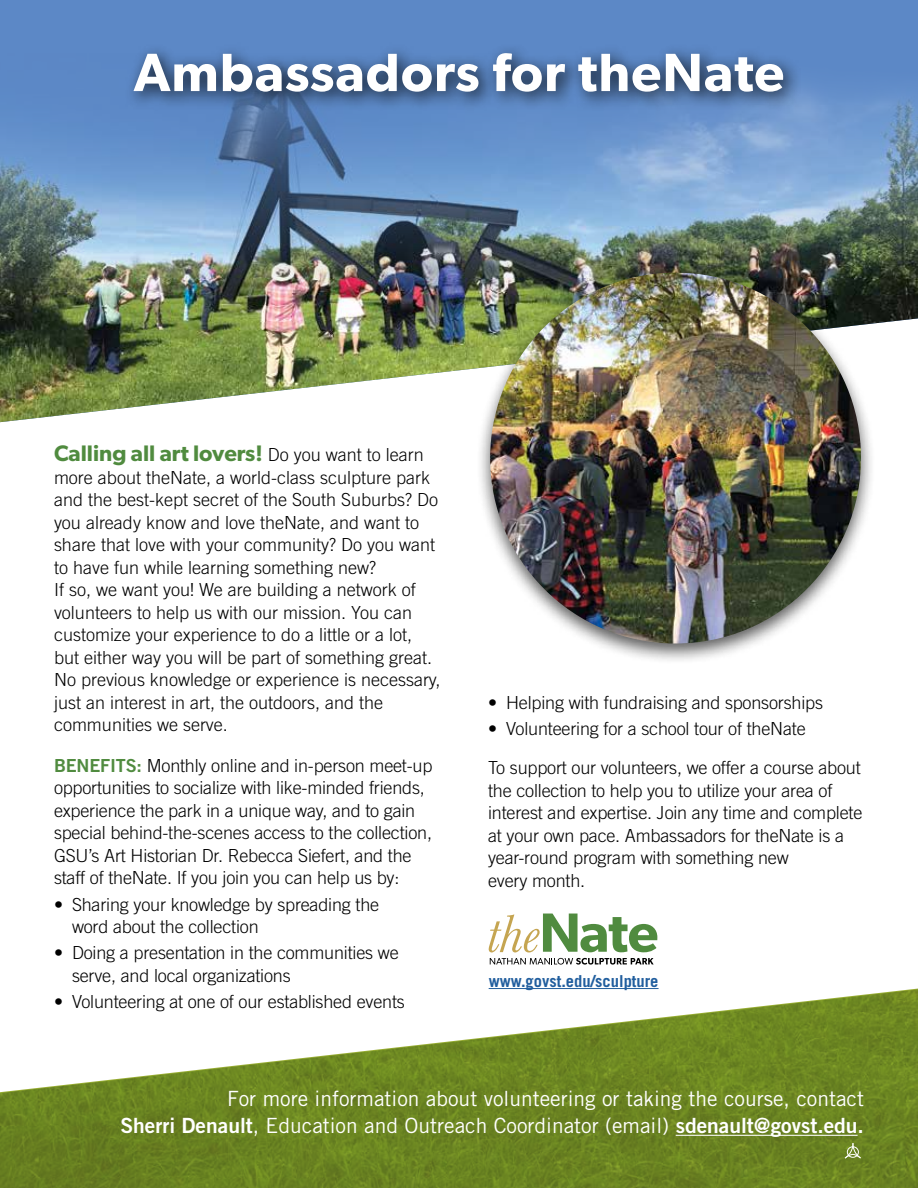
<style>
.page{position:relative;width:918px;height:1188px;background:#fff}
.page>*{position:absolute;margin:0;border:0;box-sizing:border-box;transform-origin:0 0}
.t1{font:600 54px "Gibson";letter-spacing:.02em;color:#fff}
.t2{font:600 22.5px "Gibson";color:#508b3f}
.t3{font:21px/27px "Trade Gothic LT Std";color:#fff;text-align:right}
.t4{font:300 18px/22.5px "Trade Gothic LT Std";letter-spacing:-.01em;color:#000}
.t5{font:700 16.5px "Trade Gothic LT Std";color:#215e9e}
.s1{font-family:"Trade Gothic LT Std";font-weight:300;font-size:18px;color:#000}
.s2{font-family:"Trade Gothic LT Std Bd 2";font-weight:400;color:#508b3f}
.s3{font-family:"Trade Gothic LT Std Bd 2"}
</style>
<div class="page">
<div style="left:0;top:0;width:918px;height:53px;background:#5c88c6"></div>
<img style="left:0;top:989px;width:918px;height:199px">
<img style="left:0;top:53px;width:918px;height:370px">
<hr style="left:676px;top:1135px;width:182px;height:1px;background:#fff">
<div style="left:475px;top:264px;width:401px;height:401px;background:#000;opacity:.65"></div>
<img style="left:490px;top:273px;width:371px;height:371px;border-radius:185px">
<svg style="left:490px;top:958px;width:164px;height:7px"></svg>
<svg style="left:489px;top:914px;width:168px;height:38px"></svg>
<hr style="left:489px;top:988px;width:170px;height:1px;background:#215e9e">
<div style="left:124px;top:43px;width:679px;height:68px;background:#000;opacity:.75"></div>
<svg style="left:845px;top:1143px;width:16px;height:16px"></svg>
<h1 class="t1" style="left:134px;top:40px;width:652px">Ambassadors for theNate</h1>
<p class="t2" style="left:54px;top:440px;width:371px">Calling all art lovers! <span class="s1">Do you want to learn</span></p>
<p class="t4" style="left:54px;top:466px;width:388px">more about theNate, a world-class sculpture park and the best-kept secret of the South Suburbs? Do you already know and love theNate, and want to share that love with your community? Do you want to have fun while learning something new?<br>If so, we want you! We are building a network of volunteers to help us with our mission. You can customize your experience to do a little or a lot, but either way you will be part of something great.<br>No previous knowledge or experience is necessary, just an interest in art, the outdoors, and the communities we serve.</p>
<p class="t4" style="left:54px;top:754px;width:380px"><span class="s2">BENEFITS:</span> Monthly online and in-person meet-up opportunities to socialize with like-minded friends, experience the park in a unique way, and to gain special behind-the-scenes access to the collection, GSU’s Art Historian Dr. Rebecca Siefert, and the staff of theNate. If you join you can help us by:</p>
<p class="t4" style="left:72px;top:893px;width:309px;text-indent:-18px">• Sharing your knowledge by spreading the word about the collection</p>
<p class="t4" style="left:72px;top:941px;width:328px;text-indent:-18px">• Doing a presentation in the communities we serve, and local organizations</p>
<p class="t4" style="left:54px;top:990px;width:352px">• Volunteering at one of our established events</p>
<p class="t4" style="left:488px;top:691px;width:336px">• Helping with fundraising and sponsorships</p>
<p class="t4" style="left:488px;top:709px;width:374px;line-height:39px">• Volunteering for a school tour of theNate<br>To support our volunteers, we offer a course about</p>
<p class="t4" style="left:488px;top:779px;width:376px">the collection to help you to utilize your area of interest and expertise. Join any time and complete at your own pace. Ambassadors for theNate is a year-round program with something new<br>every month.</p>
<p class="t5" style="left:489px;top:971px;width:171px">www.govst.edu/sculpture</p>
<p class="t3" style="left:120px;top:1085px;width:745px">For more information about volunteering or taking the course, contact<br><span class="s3">Sherri Denault</span>, Education and Outreach Coordinator (email) <span class="s3">sdenault@govst.edu.</span></p>
</div>
